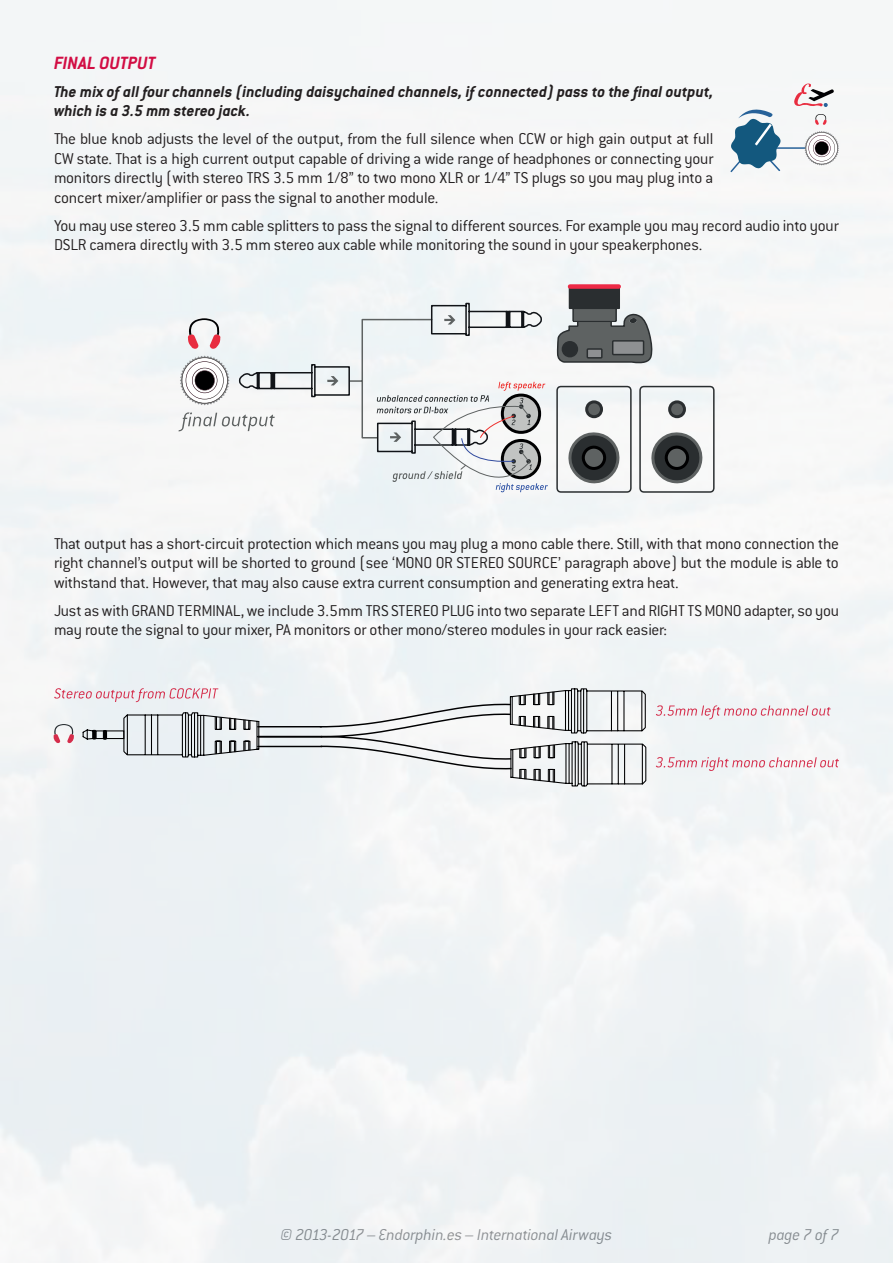
<style>
.page{position:relative;width:893px;height:1263px;background:#f2f5f6}
.page>*{position:absolute;margin:0;border:0;box-sizing:border-box;transform-origin:0 0}
.t1{font:italic 700 19.5px "Conduit ITC";color:#d20d44}
.t2{font:300 17.25px/19.5px "Conduit ITC";letter-spacing:-.015em;color:#231f20;text-align:justify}
.t3{font:italic 700 17.25px/19.5px "Conduit ITC";color:#231f20}
.t4{font:italic 300 17.25px "Conduit ITC";letter-spacing:-.015em;color:#808285}
</style>
<div class="page">
<svg style="left:794px;top:83px;width:40px;height:24px"></svg>
<hr style="left:755px;top:147px;width:67px;height:2px;background:#276299">
<svg style="left:815px;top:114px;width:12px;height:11px"></svg>
<svg style="left:804px;top:131px;width:35px;height:35px"></svg>
<svg style="left:730px;top:107px;width:50px;height:65px"></svg>
<svg style="left:557px;top:285px;width:97px;height:79px"></svg>
<div style="left:570px;top:284px;width:49px;height:5px;background:#ed2a46"></div>
<div style="left:639px;top:386px;width:76px;height:107px;border:2px solid #2a2e30;border-radius:4px"></div>
<svg style="left:652px;top:431px;width:52px;height:54px"></svg>
<svg style="left:666px;top:398px;width:22px;height:22px"></svg>
<div style="left:556px;top:386px;width:76px;height:107px;border:2px solid #2a2e30;border-radius:4px"></div>
<svg style="left:569px;top:431px;width:52px;height:54px"></svg>
<svg style="left:583px;top:398px;width:22px;height:22px"></svg>
<svg style="left:178px;top:302px;width:370px;height:190px"></svg>
<div style="left:95px;top:730px;width:29px;height:9px;border:1px solid #000001"></div>
<svg style="left:123px;top:712px;width:137px;height:46px;background:#bec2c5"></svg>
<hr style="left:258px;top:726px;width:63px;height:1px;background:#000001">
<hr style="left:258px;top:736px;width:63px;height:1px;background:#000001">
<hr style="left:258px;top:746px;width:64px;height:1px;background:#000001">
<svg style="left:319px;top:688px;width:328px;height:99px"></svg>
<svg style="left:82px;top:728px;width:26px;height:12px"></svg>
<svg style="left:54px;top:688px;width:164px;height:14px;background:#e7cdd5"></svg>
<svg style="left:656px;top:705px;width:175px;height:14px"></svg>
<svg style="left:656px;top:757px;width:183px;height:14px"></svg>
<svg style="left:54px;top:724px;width:20px;height:19px"></svg>
<p class="t1" style="left:54px;top:51px;width:103px">FINAL OUTPUT</p>
<p class="t3" style="left:54px;top:81px;width:661px">The mix of all four channels (including daisychained channels, if connected) pass to the final output, which is a 3.5 mm stereo jack.</p>
<p class="t2" style="left:54px;top:129px;width:661px">The blue knob adjusts the level of the output, from the full silence when CCW or high gain output at full CW state. That is a high current output capable of driving a wide range of headphones or connecting your monitors directly (with stereo TRS 3.5 mm 1/8” to two mono XLR or 1/4” TS plugs so you may plug into a concert mixer/amplifier or pass the signal to another module.</p>
<p class="t2" style="left:54px;top:216px;width:786px">You may use stereo 3.5 mm cable splitters to pass the signal to different sources. For example you may record audio into your<br>DSLR camera directly with 3.5 mm stereo aux cable while monitoring the sound in your speakerphones.</p>
<p class="t2" style="left:54px;top:534px;width:786px">That output has a short-circuit protection which means you may plug a mono cable there. Still, with that mono connection the right channel’s output will be shorted to ground (see ‘MONO OR STEREO SOURCE’ paragraph above) but the module is able to withstand that. However, that may also cause extra current consumption and generating extra heat.</p>
<p class="t2" style="left:54px;top:601px;width:787px">Just as with GRAND TERMINAL, we include 3.5mm TRS STEREO PLUG into two separate LEFT and RIGHT TS MONO adapter, so you may route the signal to your mixer, PA monitors or other mono/stereo modules in your rack easier:</p>
<p class="t4" style="left:281px;top:1225px;width:333px">© 2013-2017 – Endorphin.es – International Airways</p>
<p class="t4" style="left:769px;top:1225px;width:72px">page 7 of 7</p>
</div>
